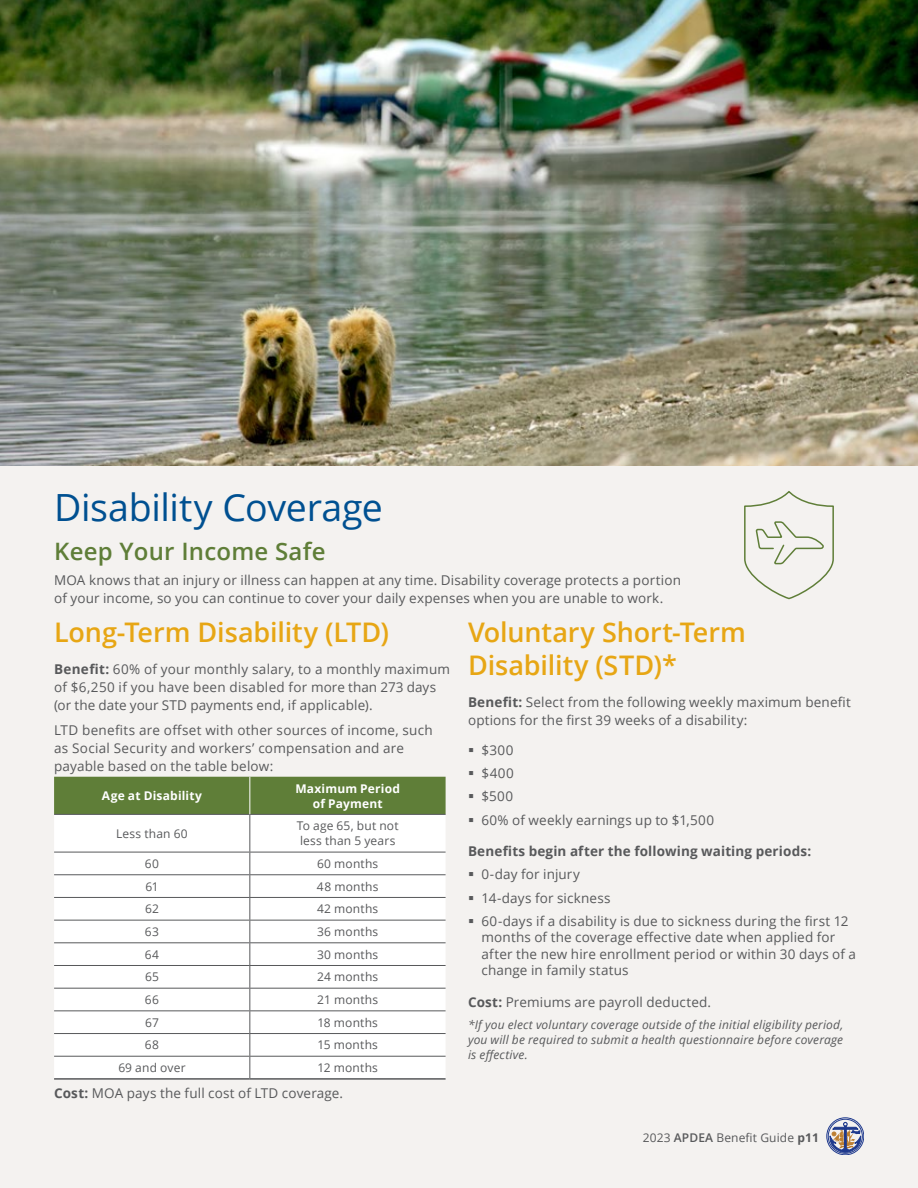
<style>
.page{position:relative;width:918px;height:1188px;background:#f4f2f0}
.page>*{position:absolute;margin:0;border:0;box-sizing:border-box;transform-origin:0 0}
.t1{font:37.5px "Open Sans";letter-spacing:-.01em;color:#005091}
.t2{font:600 27px/33px "Open Sans";letter-spacing:-.005em;color:#e7a614}
.t3{font:600 24px "Open Sans";letter-spacing:.01em;color:#5f7e38}
.t4{font:13.5px/18px "Open Sans";letter-spacing:.01em;color:#58595b}
.t5{font:700 13.5px "Open Sans";letter-spacing:.01em;color:#58595b}
.t6{font:12px/15px "Open Sans";letter-spacing:.015em;color:#58595b}
.t7{font:italic 12px/15px "Open Sans";letter-spacing:.015em;color:#58595b;text-align:justify}
.t8{font:700 12px/15px "Open Sans";letter-spacing:.015em;color:#fff;text-align:center}
.s1{font-weight:700}
.s2{font-weight:600}
</style>
<div class="page">
<img style="left:0;top:0;width:918px;height:465px">
<div style="left:54px;top:777px;width:392px;height:37px;background:#5f7e38"></div>
<div style="left:54px;top:815px;width:392px;height:263px;background:#fff"></div>
<hr style="left:250px;top:815px;width:1px;height:37px;background:#58595b">
<svg style="left:250px;top:853px;width:1px;height:225px"></svg>
<hr style="left:54px;top:814px;width:196px;height:1px;background:#58595b">
<hr style="left:250px;top:814px;width:196px;height:1px;background:#58595b">
<hr style="left:250px;top:777px;width:1px;height:37px;background:#fff">
<hr style="left:54px;top:852px;width:196px;height:1px;background:#58595b">
<hr style="left:250px;top:852px;width:196px;height:1px;background:#58595b">
<hr style="left:54px;top:874px;width:196px;height:1px;background:#58595b">
<hr style="left:250px;top:874px;width:196px;height:1px;background:#58595b">
<hr style="left:54px;top:897px;width:196px;height:1px;background:#58595b">
<hr style="left:250px;top:897px;width:196px;height:1px;background:#58595b">
<hr style="left:54px;top:920px;width:196px;height:1px;background:#58595b">
<hr style="left:250px;top:920px;width:196px;height:1px;background:#58595b">
<hr style="left:54px;top:942px;width:196px;height:1px;background:#58595b">
<hr style="left:250px;top:942px;width:196px;height:1px;background:#58595b">
<hr style="left:54px;top:965px;width:196px;height:1px;background:#58595b">
<hr style="left:250px;top:965px;width:196px;height:1px;background:#58595b">
<hr style="left:54px;top:988px;width:196px;height:1px;background:#58595b">
<hr style="left:250px;top:988px;width:196px;height:1px;background:#58595b">
<hr style="left:54px;top:1010px;width:196px;height:1px;background:#58595b">
<hr style="left:250px;top:1010px;width:196px;height:1px;background:#58595b">
<hr style="left:54px;top:1033px;width:196px;height:1px;background:#58595b">
<hr style="left:250px;top:1033px;width:196px;height:1px;background:#58595b">
<hr style="left:54px;top:1056px;width:196px;height:1px;background:#58595b">
<hr style="left:250px;top:1056px;width:196px;height:1px;background:#58595b">
<hr style="left:54px;top:1078px;width:196px;height:2px;background:#58595b">
<hr style="left:250px;top:1078px;width:196px;height:2px;background:#58595b">
<svg style="left:744px;top:492px;width:90px;height:108px"></svg>
<div style="left:827px;top:1118px;width:37px;height:37px;border:1px solid #1e398d;border-radius:50%"></div>
<div style="left:828px;top:1119px;width:34px;height:34px;border:1px solid #1e398d;border-radius:50%"></div>
<svg style="left:829px;top:1122px;width:33px;height:30px"></svg>
<h1 class="t1" style="left:54px;top:482px;width:330px">Disability Coverage</h1>
<h3 class="t3" style="left:54px;top:535px;width:273px">Keep Your Income Safe</h3>
<p class="t4" style="left:54px;top:570px;width:629px">MOA knows that an injury or illness can happen at any time. Disability coverage protects a portion of your income, so you can continue to cover your daily expenses when you are unable to work.</p>
<h2 class="t2" style="left:54px;top:616px;width:337px">Long-Term Disability (LTD)</h2>
<p class="t4" style="left:54px;top:660px;width:397px"><span class="s1">Benefit:</span> 60% of your monthly salary, to a monthly maximum of $6,250 if you have been disabled for more than 273 days (or the date your STD payments end, if applicable).</p>
<p class="t4" style="left:54px;top:720px;width:380px">LTD benefits are offset with other sources of income, such as Social Security and workers’ compensation and are payable based on the table below:</p>
<p class="t8" style="left:102px;top:788px;width:101px">Age at Disability</p>
<p class="t8" style="left:295px;top:780px;width:106px">Maximum Period of Payment</p>
<p class="t6" style="left:116px;top:826px;width:73px">Less than 60</p>
<p class="t6" style="left:297px;top:818px;width:103px">To age 65, but not less than 5 years</p>
<p class="t6" style="left:145px;top:856px;width:16px">60</p>
<p class="t6" style="left:317px;top:856px;width:63px">60 months</p>
<p class="t6" style="left:145px;top:879px;width:15px">61</p>
<p class="t6" style="left:317px;top:879px;width:63px">48 months</p>
<p class="t6" style="left:145px;top:901px;width:15px">62</p>
<p class="t6" style="left:317px;top:901px;width:63px">42 months</p>
<p class="t6" style="left:145px;top:924px;width:16px">63</p>
<p class="t6" style="left:317px;top:924px;width:63px">36 months</p>
<p class="t6" style="left:145px;top:947px;width:16px">64</p>
<p class="t6" style="left:317px;top:947px;width:63px">30 months</p>
<p class="t6" style="left:145px;top:969px;width:15px">65</p>
<p class="t6" style="left:317px;top:969px;width:63px">24 months</p>
<p class="t6" style="left:145px;top:992px;width:16px">66</p>
<p class="t6" style="left:317px;top:992px;width:62px">21 months</p>
<p class="t6" style="left:145px;top:1015px;width:15px">67</p>
<p class="t6" style="left:317px;top:1015px;width:62px">18 months</p>
<p class="t6" style="left:145px;top:1037px;width:16px">68</p>
<p class="t6" style="left:318px;top:1037px;width:62px">15 months</p>
<p class="t6" style="left:118px;top:1060px;width:69px">69 and over</p>
<p class="t6" style="left:318px;top:1060px;width:62px">12 months</p>
<p class="t4" style="left:54px;top:1084px;width:291px"><span class="s1">Cost:</span> MOA pays the full cost of LTD coverage.</p>
<h2 class="t2" style="left:468px;top:616px;width:279px">Voluntary Short-Term<br>Disability (STD)*</h2>
<p class="t4" style="left:468px;top:693px;width:384px"><span class="s1">Benefit:</span> Select from the following weekly maximum benefit options for the first 39 weeks of a disability:</p>
<p class="t4" style="left:482px;top:738px;width:234px;line-height:23.2px">$300<br>$400<br>$500<br>60% of weekly earnings up to $1,500</p>
<p class="t5" style="left:468px;top:842px;width:345px">Benefits begin after the following waiting periods:</p>
<p class="t4" style="left:482px;top:863px;width:369px;line-height:23.2px">0-day for injury<br>14-days for sickness<br>60-days if a disability is due to sickness during the first 12</p>
<p class="t4" style="left:482px;top:929px;width:376px;line-height:16.5px">months of the coverage effective date when applied for after the new hire enrollment period or within 30 days of a change in family status</p>
<p class="t4" style="left:468px;top:993px;width:245px"><span class="s1">Cost:</span> Premiums are payroll deducted.</p>
<p class="t7" style="left:468px;top:1017px;width:377px">*If you elect voluntary coverage outside of the initial eligibility period, you will be required to submit a health questionnaire before coverage is effective.</p>
<p class="t6" style="left:643px;top:1129px;width:178px">2023 <span class="s2">APDEA</span> Benefit Guide <span class="s1">p11</span></p>
</div>
